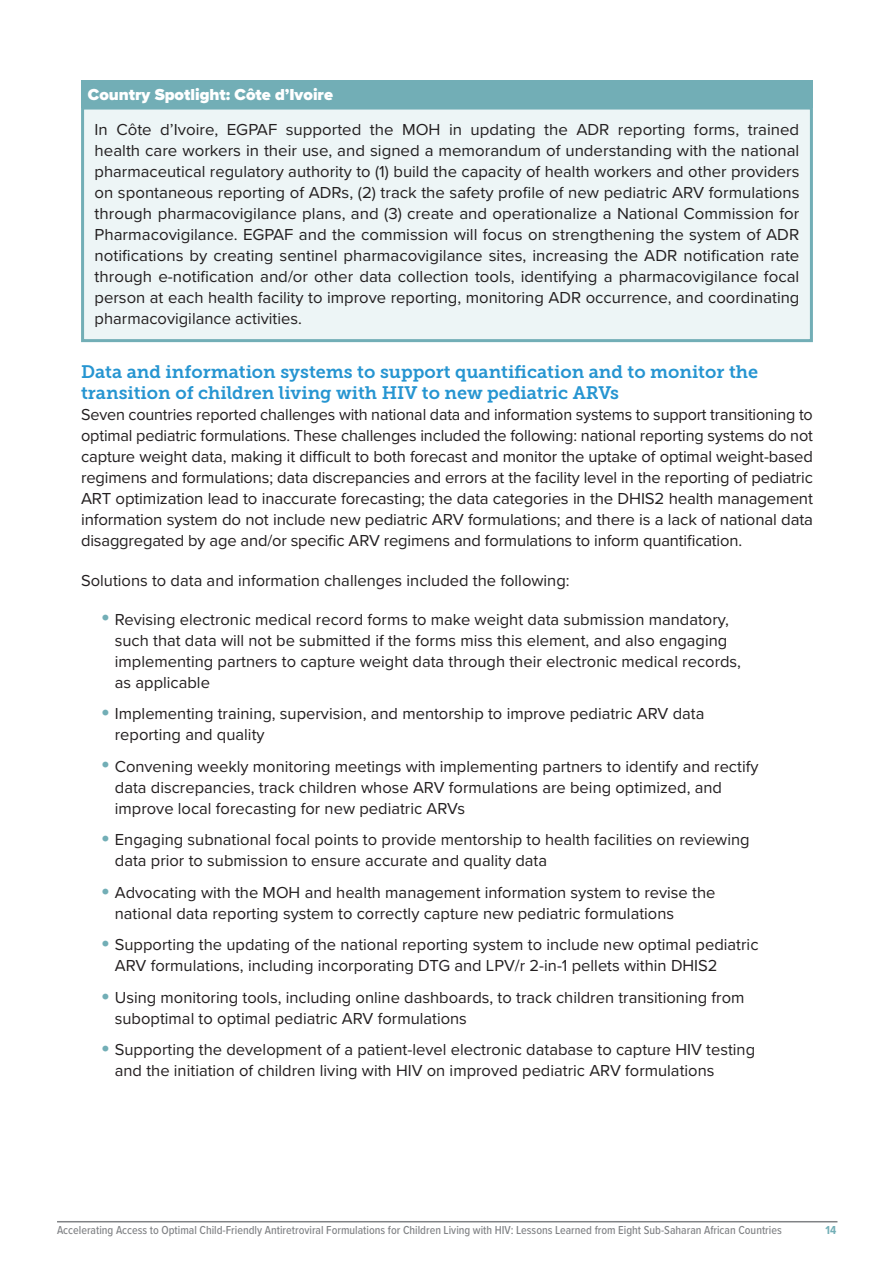
<style>
.page{position:relative;width:894px;height:1263px;background:#fff}
.page>*{position:absolute;margin:0;border:0;box-sizing:border-box;transform-origin:0 0}
.t1{font:18px/21px "Museo Slab 700";color:#2695d1}
.t2{font:16.5px/21px "Proxima Nova";color:#231f20}
.t3{font:900 16.5px "Proxima Nova";color:#fff}
.t4{font:500 12px "Proxima Nova Cond";color:#808285}
.t5{font:700 12px "Proxima Nova Cond";color:#72aeb6}
.s1{font-weight:900;font-size:22.5px;color:#72aeb6}
</style>
<div class="page">
<hr style="left:57px;top:1221px;width:780px;height:1px;background:#808285">
<div style="left:81px;top:80px;width:731px;height:30px;background:#72aeb6"></div>
<div style="left:81px;top:108px;width:731px;height:232px;background:#edf5f6"></div>
<div style="left:81px;top:106px;width:731px;height:236px;border:3px solid #72aeb6"></div>
<p class="t3" style="left:88px;top:82px;width:246px">Country Spotlight: Côte d’Ivoire</p>
<p class="t2" style="left:94px;top:118px;width:706px;text-align:justify">In Côte d’Ivoire, EGPAF supported the MOH in updating the ADR reporting forms, trained health care workers in their use, and signed a memorandum of understanding with the national pharmaceutical regulatory authority to (1) build the capacity of health workers and other providers on spontaneous reporting of ADRs, (2) track the safety profile of new pediatric ARV formulations through pharmacovigilance plans, and (3) create and operationalize a National Commission for Pharmacovigilance. EGPAF and the commission will focus on strengthening the system of ADR notifications by creating sentinel pharmacovigilance sites, increasing the ADR notification rate through e-notification and/or other data collection tools, identifying a pharmacovigilance focal person at each health facility to improve reporting, monitoring ADR occurrence, and coordinating pharmacovigilance activities.</p>
<p class="t1" style="left:81px;top:362px;width:678px">Data and information systems to support quantification and to monitor the transition of children living with HIV to new pediatric ARVs</p>
<p class="t2" style="left:81px;top:404px;width:733px;text-align:justify">Seven countries reported challenges with national data and information systems to support transitioning to optimal pediatric formulations. These challenges included the following: national reporting systems do not capture weight data, making it difficult to both forecast and monitor the uptake of optimal weight-based regimens and formulations; data discrepancies and errors at the facility level in the reporting of pediatric ART optimization lead to inaccurate forecasting; the data categories in the DHIS2 health management information system do not include new pediatric ARV formulations; and there is a lack of national data disaggregated by age and/or specific ARV regimens and formulations to inform quantification.</p>
<p class="t2" style="left:81px;top:569px;width:490px">Solutions to data and information challenges included the following:</p>
<p class="t2" style="left:115px;top:608px;width:627px;text-indent:-14px"><span class="s1">•</span> Revising electronic medical record forms to make weight data submission mandatory, such that data will not be submitted if the forms miss this element, and also engaging implementing partners to capture weight data through their electronic medical records, as applicable</p>
<p class="t2" style="left:115px;top:702px;width:591px;text-indent:-14px"><span class="s1">•</span> Implementing training, supervision, and mentorship to improve pediatric ARV data reporting and quality</p>
<p class="t2" style="left:115px;top:755px;width:645px;text-indent:-14px"><span class="s1">•</span> Convening weekly monitoring meetings with implementing partners to identify and rectify data discrepancies, track children whose ARV formulations are being optimized, and improve local forecasting for new pediatric ARVs</p>
<p class="t2" style="left:115px;top:828px;width:636px;text-indent:-14px"><span class="s1">•</span> Engaging subnational focal points to provide mentorship to health facilities on reviewing data prior to submission to ensure accurate and quality data</p>
<p class="t2" style="left:115px;top:881px;width:602px;text-indent:-14px"><span class="s1">•</span> Advocating with the MOH and health management information system to revise the national data reporting system to correctly capture new pediatric formulations</p>
<p class="t2" style="left:115px;top:933px;width:645px;text-indent:-14px"><span class="s1">•</span> Supporting the updating of the national reporting system to include new optimal pediatric<br>ARV formulations, including incorporating DTG and LPV/r 2-in-1 pellets within DHIS2</p>
<p class="t2" style="left:115px;top:986px;width:631px;text-indent:-14px"><span class="s1">•</span> Using monitoring tools, including online dashboards, to track children transitioning from suboptimal to optimal pediatric ARV formulations</p>
<p class="t2" style="left:115px;top:1038px;width:641px;text-indent:-14px"><span class="s1">•</span> Supporting the development of a patient-level electronic database to capture HIV testing and the initiation of children living with HIV on improved pediatric ARV formulations</p>
<p class="t4" style="left:57px;top:1221px;width:726px">Accelerating Access to Optimal Child-Friendly Antiretroviral Formulations for Children Living with HIV: Lessons Learned from Eight Sub-Saharan African Countries</p>
<p class="t5" style="left:825px;top:1221px;width:12px">14</p>
</div>
